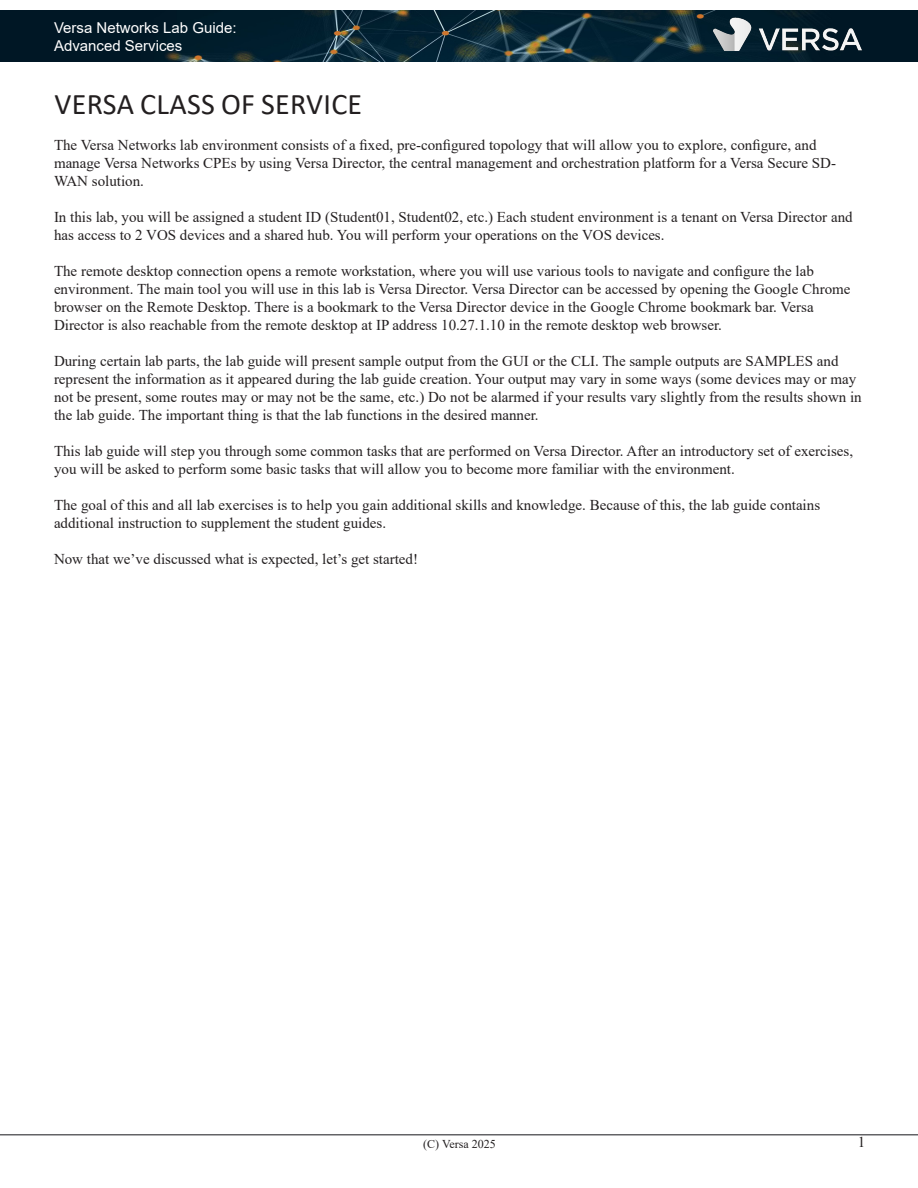
<style>
.page{position:relative;width:918px;height:1188px;background:#fff}
.page>*{position:absolute;margin:0;border:0;box-sizing:border-box;transform-origin:0 0}
.Section_Title{font:30px "Calibri";letter-spacing:.01em;color:#231f20}
.t1{font:15px/18px "Times New Roman";color:#231f20}
.t2{font:15px/18px "Arial";color:#fff}
.t3{font:12px "Times New Roman";color:#231f20}
</style>
<div class="page">
<img style="left:0;top:11px;width:918px;height:51px">
<hr style="left:0;top:1134px;width:918px;height:2px;background:#636366">
<img style="left:712px;top:10px;width:151px;height:41px">
<p class="t2" style="left:54px;top:19px;width:184px">Versa Networks Lab Guide:<br>Advanced Services</p>
<p class="Section_Title" style="left:55px;top:84px;width:309px">VERSA CLASS OF SERVICE</p>
<p class="t1" style="left:54px;top:136px;width:784px">The Versa Networks lab environment consists of a fixed, pre-configured topology that will allow you to explore, configure, and manage Versa Networks CPEs by using Versa Director, the central management and orchestration platform for a Versa Secure SD-<br>WAN solution.</p>
<p class="t1" style="left:54px;top:208px;width:800px">In this lab, you will be assigned a student ID (Student01, Student02, etc.) Each student environment is a tenant on Versa Director and has access to 2 VOS devices and a shared hub. You will perform your operations on the VOS devices.</p>
<p class="t1" style="left:54px;top:262px;width:798px">The remote desktop connection opens a remote workstation, where you will use various tools to navigate and configure the lab environment. The main tool you will use in this lab is Versa Director. Versa Director can be accessed by opening the Google Chrome browser on the Remote Desktop. There is a bookmark to the Versa Director device in the Google Chrome bookmark bar. Versa Director is also reachable from the remote desktop at IP address 10.27.1.10 in the remote desktop web browser.</p>
<p class="t1" style="left:54px;top:352px;width:809px">During certain lab parts, the lab guide will present sample output from the GUI or the CLI. The sample outputs are SAMPLES and represent the information as it appeared during the lab guide creation. Your output may vary in some ways (some devices may or may not be present, some routes may or may not be the same, etc.) Do not be alarmed if your results vary slightly from the results shown in the lab guide. The important thing is that the lab functions in the desired manner.</p>
<p class="t1" style="left:54px;top:442px;width:801px">This lab guide will step you through some common tasks that are performed on Versa Director. After an introductory set of exercises, you will be asked to perform some basic tasks that will allow you to become more familiar with the environment.</p>
<p class="t1" style="left:54px;top:496px;width:768px">The goal of this and all lab exercises is to help you gain additional skills and knowledge. Because of this, the lab guide contains additional instruction to supplement the student guides.</p>
<p class="t1" style="left:54px;top:550px;width:366px">Now that we’ve discussed what is expected, let’s get started!</p>
<p class="t3" style="left:423px;top:1136px;width:74px">(C) Versa 2025</p>
<p class="t1" style="left:858px;top:1133px;width:9px">1</p>
</div>
